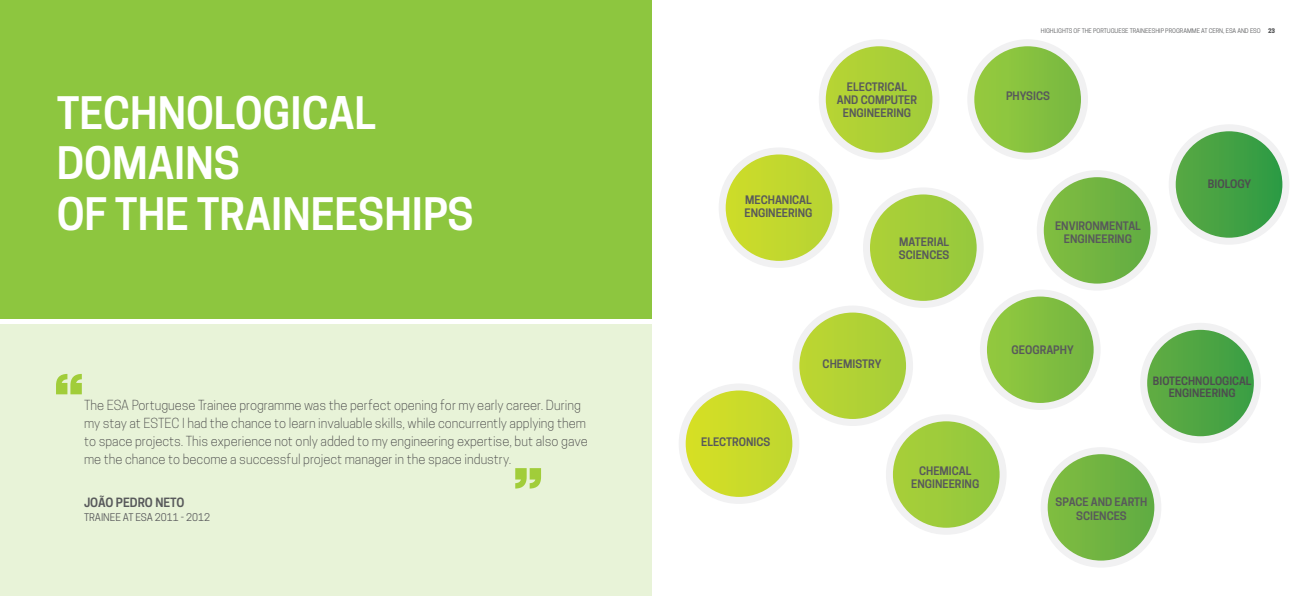
<style>
.page{position:relative;width:1304px;height:596px;background:#fff}
.page>*{position:absolute;margin:0;border:0;box-sizing:border-box;transform-origin:0 0}
.t1{font:600 42px/50.4px "Cooper Hewitt";color:#fff}
.t2{font:300 13px/18px "Cooper Hewitt";color:#414042}
.t3{font:600 12px "Cooper Hewitt";color:#58595b}
.t4{font:600 11px/13.2px "Cooper Hewitt";color:#58595b;text-align:center}
.t5{font:600 11px "Cooper Hewitt";color:#4d4d4f}
.t6{font:600 10.8px/13px "Cooper Hewitt";color:#4d4d4f;text-align:center}
.t7{font:10px "Cooper Hewitt";color:#58595b}
.t8{font:6px "Cooper Hewitt";color:#58595b}
.s1{font-weight:800}
</style>
<div class="page">
<div style="left:0;top:0;width:652px;height:318px;background:#8dc63f"></div>
<svg style="left:679px;top:39px;width:610px;height:528px"></svg>
<div style="left:0;top:324px;width:652px;height:271px;background:#e8f3d8"></div>
<svg style="left:56px;top:374px;width:26px;height:20px"></svg>
<svg style="left:515px;top:468px;width:26px;height:20px"></svg>
<h1 class="t1" style="left:57px;top:88px;width:419px">TECHNOLOGICAL<br>DOMAINS<br>OF THE TRAINEESHIPS</h1>
<p class="t2" style="left:84px;top:396px;width:505px">The ESA Portuguese Trainee programme was the perfect opening for my early career. During my stay at ESTEC I had the chance to learn invaluable skills, while concurrently applying them to space projects. This experience not only added to my engineering expertise, but also gave me the chance to become a successful project manager in the space industry.</p>
<p class="t3" style="left:84px;top:494px;width:102px">JOÃO PEDRO NETO</p>
<p class="t7" style="left:84px;top:511px;width:128px">TRAINEE AT ESA 2011 - 2012</p>
<p class="t4" style="left:837px;top:80px;width:82px">ELECTRICAL<br>AND COMPUTER<br>ENGINEERING</p>
<p class="t4" style="left:744px;top:193px;width:70px;text-align:left">MECHANICAL<br>ENGINEERING</p>
<p class="t4" style="left:899px;top:235px;width:52px;text-align:left">MATERIAL<br>SCIENCES</p>
<p class="t8" style="left:1041px;top:27px;width:236px">HIGHLIGHTS OF THE PORTUGUESE TRAINEESHIP PROGRAMME AT CERN, ESA AND ESO <span class="s1">23</span></p>
<p class="t4" style="left:1006px;top:89px;width:45px">PHYSICS</p>
<p class="t4" style="left:1055px;top:219px;width:87px">ENVIRONMENTAL<br>ENGINEERING</p>
<p class="t5" style="left:1208px;top:178px;width:45px">BIOLOGY</p>
<p class="t4" style="left:701px;top:435px;width:71px">ELECTRONICS</p>
<p class="t4" style="left:823px;top:357px;width:60px">CHEMISTRY</p>
<p class="t4" style="left:911px;top:463px;width:70px">CHEMICAL<br>ENGINEERING</p>
<p class="t4" style="left:1012px;top:343px;width:64px">GEOGRAPHY</p>
<p class="t6" style="left:1153px;top:374px;width:100px">BIOTECHNOLOGICAL<br>ENGINEERING</p>
<p class="t4" style="left:1055px;top:495px;width:93px">SPACE AND EARTH<br>SCIENCES</p>
</div>
